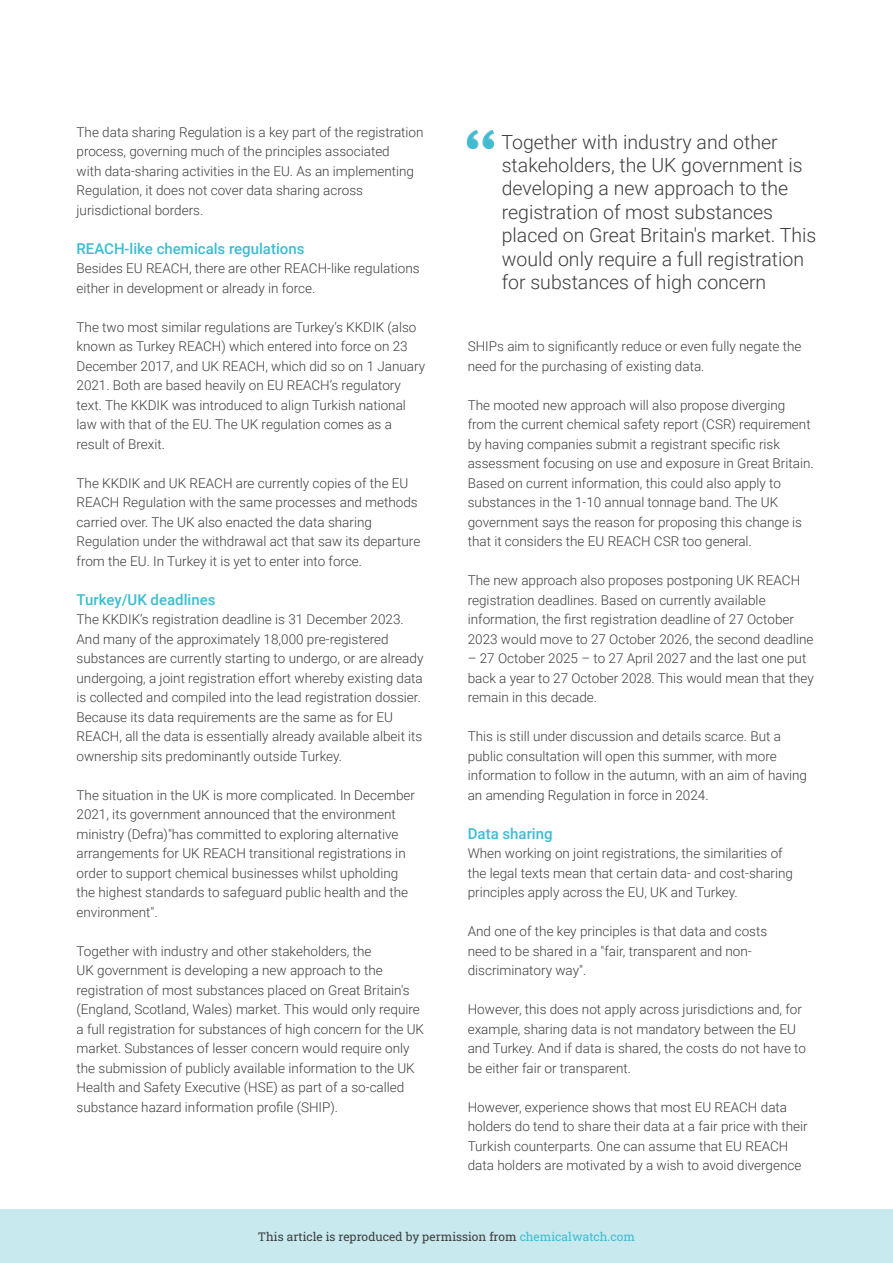
<style>
.page{position:relative;width:893px;height:1263px;background:#fff}
.page>*{position:absolute;margin:0;border:0;box-sizing:border-box;transform-origin:0 0}
.t1{font:300 19.5px/23.4px "Roboto";color:#3e3e3f}
.t2{font:500 15px "Roboto";color:#3ebcd2}
.t3{font:300 13.5px/19.5px "Roboto";color:#3e3e3f}
.t4{font:12px "Roboto Slab";color:#3e3e3f}
.s1{color:#3ebcd2}
</style>
<div class="page">
<div style="left:0;top:1209px;width:893px;height:54px;background:#c8e9ee"></div>
<img style="left:468px;top:130px;width:25px;height:19px">
<p class="t3" style="left:77px;top:121px;width:349px">The data sharing Regulation is a key part of the registration process, governing much of the principles associated<br>with data-sharing activities in the EU. As an implementing Regulation, it does not cover data sharing across jurisdictional borders.</p>
<p class="t2" style="left:77px;top:242px;width:229px">REACH-like chemicals regulations</p>
<p class="t3" style="left:77px;top:258px;width:345px">Besides EU REACH, there are other REACH-like regulations either in development or already in force.</p>
<p class="t3" style="left:77px;top:316px;width:350px">The two most similar regulations are Turkey’s KKDIK (also known as Turkey REACH) which entered into force on 23<br>December 2017, and UK REACH, which did so on 1 January 2021. Both are based heavily on EU REACH’s regulatory text. The KKDIK was introduced to align Turkish national law with that of the EU. The UK regulation comes as a result of Brexit.</p>
<p class="t3" style="left:77px;top:472px;width:345px">The KKDIK and UK REACH are currently copies of the EU REACH Regulation with the same processes and methods carried over. The UK also enacted the data sharing Regulation under the withdrawal act that saw its departure from the EU. In Turkey it is yet to enter into force.</p>
<p class="t2" style="left:77px;top:593px;width:140px">Turkey/UK deadlines</p>
<p class="t3" style="left:77px;top:609px;width:348px">The KKDIK’s registration deadline is 31 December 2023.<br>And many of the approximately 18,000 pre-registered substances are currently starting to undergo, or are already undergoing, a joint registration effort whereby existing data is collected and compiled into the lead registration dossier.<br>Because its data requirements are the same as for EU REACH, all the data is essentially already available albeit its ownership sits predominantly outside Turkey.</p>
<p class="t3" style="left:77px;top:784px;width:340px">The situation in the UK is more complicated. In December 2021, its government announced that the environment ministry (Defra)"has committed to exploring alternative arrangements for UK REACH transitional registrations in order to support chemical businesses whilst upholding the highest standards to safeguard public health and the environment".</p>
<p class="t3" style="left:77px;top:940px;width:349px">Together with industry and other stakeholders, the<br>UK government is developing a new approach to the registration of most substances placed on Great Britain's (England, Scotland, Wales) market. This would only require a full registration for substances of high concern for the UK market. Substances of lesser concern would require only the submission of publicly available information to the UK Health and Safety Executive (HSE) as part of a so-called substance hazard information profile (SHIP).</p>
<p class="t1" style="left:501px;top:129px;width:317px">Together with industry and other stakeholders, the UK government is developing a new approach to the registration of most substances placed on Great Britain's market. This would only require a full registration for substances of high concern</p>
<p class="t3" style="left:468px;top:336px;width:335px">SHIPs aim to significantly reduce or even fully negate the need for the purchasing of existing data.</p>
<p class="t3" style="left:468px;top:394px;width:347px">The mooted new approach will also propose diverging from the current chemical safety report (CSR) requirement by having companies submit a registrant specific risk assessment focusing on use and exposure in Great Britain.<br>Based on current information, this could also apply to substances in the 1-10 annual tonnage band. The UK government says the reason for proposing this change is that it considers the EU REACH CSR too general.</p>
<p class="t3" style="left:468px;top:570px;width:347px">The new approach also proposes postponing UK REACH registration deadlines. Based on currently available information, the first registration deadline of 27 October 2023 would move to 27 October 2026, the second deadline</p>
<p class="t3" style="left:468px;top:648px;width:348px">– 27 October 2025 – to 27 April 2027 and the last one put back a year to 27 October 2028. This would mean that they remain in this decade.</p>
<p class="t3" style="left:468px;top:726px;width:341px">This is still under discussion and details scarce. But a public consultation will open this summer, with more information to follow in the autumn, with an aim of having an amending Regulation in force in 2024.</p>
<p class="t2" style="left:468px;top:827px;width:86px">Data sharing</p>
<p class="t3" style="left:468px;top:843px;width:327px">When working on joint registrations, the similarities of the legal texts mean that certain data- and cost-sharing principles apply across the EU, UK and Turkey.</p>
<p class="t3" style="left:468px;top:921px;width:301px">And one of the key principles is that data and costs need to be shared in a "fair, transparent and non&shy;discriminatory way".</p>
<p class="t3" style="left:468px;top:999px;width:340px">However, this does not apply across jurisdictions and, for example, sharing data is not mandatory between the EU and Turkey. And if data is shared, the costs do not have to be either fair or transparent.</p>
<p class="t3" style="left:468px;top:1096px;width:342px">However, experience shows that most EU REACH data holders do tend to share their data at a fair price with their Turkish counterparts. One can assume that EU REACH data holders are motivated by a wish to avoid divergence</p>
<p class="t4" style="left:258px;top:1231px;width:379px">This article is reproduced by permission from <span class="s1">chemicalwatch.com</span></p>
</div>
